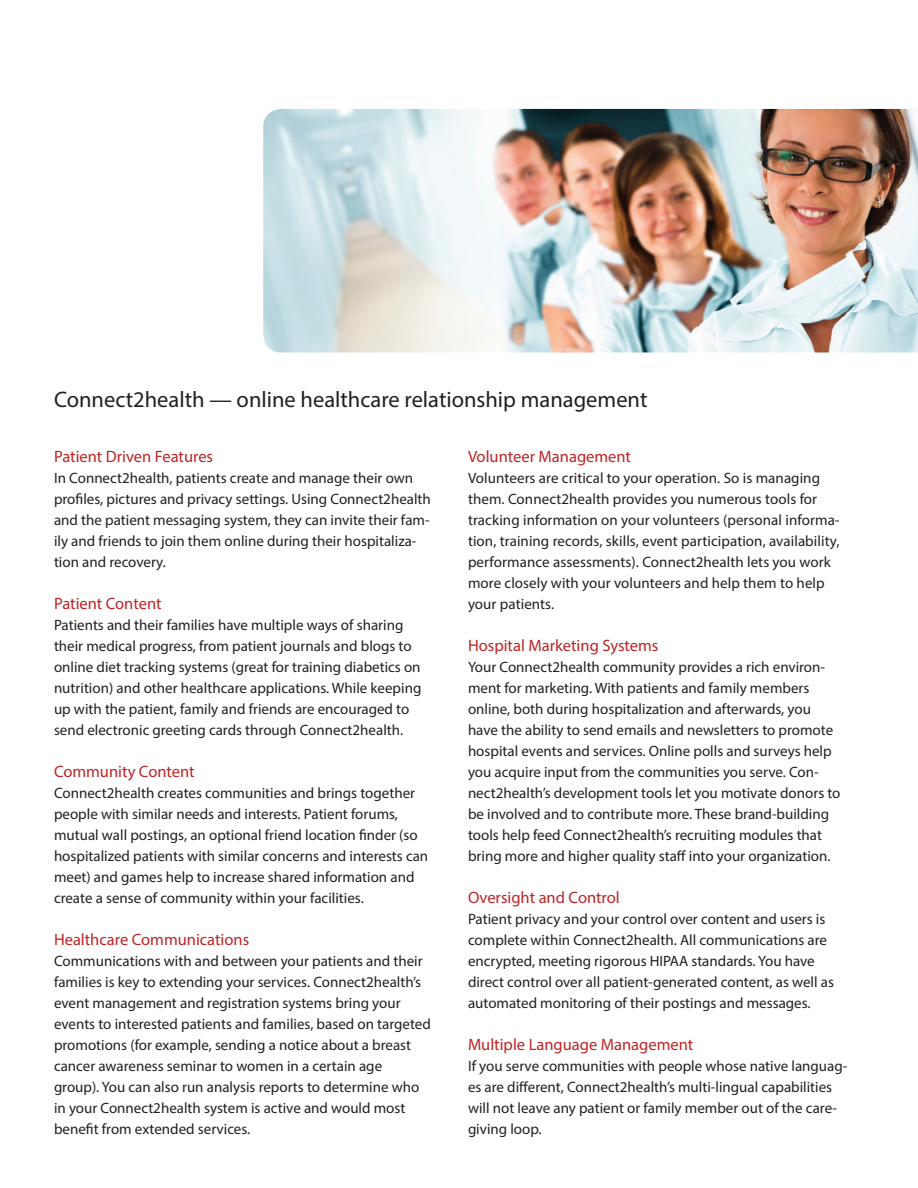
<style>
.page{position:relative;width:918px;height:1188px;background:#fff}
.page>*{position:absolute;margin:0;border:0;box-sizing:border-box;transform-origin:0 0}
.sub{font:22.5px "Myriad Pro";color:#231f20}
.sub_sub{font:16.5px "Myriad Pro";color:#be2425}
.body{font:15px/21px "Myriad Pro";color:#231f20}
</style>
<div class="page">
<img style="left:263px;top:109px;width:655px;height:243px">
<p class="sub" style="left:54px;top:386px;width:595px">Connect2health — online healthcare relationship management</p>
<p class="sub_sub" style="left:468px;top:446px;width:165px">Volunteer Management</p>
<p class="body" style="left:468px;top:467px;width:373px">Volunteers are critical to your operation. So is managing them. Connect2health provides you numerous tools for tracking information on your volunteers (personal informa&shy;tion, training records, skills, event participation, availability, performance assessments). Connect2health lets you work more closely with your volunteers and help them to help your patients.</p>
<p class="sub_sub" style="left:468px;top:635px;width:192px">Hospital Marketing Systems</p>
<p class="body" style="left:468px;top:656px;width:374px">Your Connect2health community provides a rich environ&shy;ment for marketing. With patients and family members online, both during hospitalization and afterwards, you have the ability to send emails and newsletters to promote hospital events and services. Online polls and surveys help you acquire input from the communities you serve. Con&shy;nect2health’s development tools let you motivate donors to be involved and to contribute more. These brand-building tools help feed Connect2health’s recruiting modules that bring more and higher quality staff into your organization.</p>
<p class="sub_sub" style="left:468px;top:887px;width:153px">Oversight and Control</p>
<p class="body" style="left:468px;top:908px;width:367px">Patient privacy and your control over content and users is complete within Connect2health. All communications are encrypted, meeting rigorous HIPAA standards. You have direct control over all patient-generated content, as well as automated monitoring of their postings and messages.</p>
<p class="sub_sub" style="left:468px;top:1034px;width:227px">Multiple Language Management</p>
<p class="body" style="left:468px;top:1055px;width:381px">If you serve communities with people whose native languag&shy;es are different, Connect2health’s multi-lingual capabilities will not leave any patient or family member out of the care&shy;giving loop.</p>
<p class="sub_sub" style="left:54px;top:446px;width:161px">Patient Driven Features</p>
<p class="body" style="left:54px;top:467px;width:378px">In Connect2health, patients create and manage their own profiles, pictures and privacy settings. Using Connect2health and the patient messaging system, they can invite their fam&shy;ily and friends to join them online during their hospitaliza&shy;tion and recovery.</p>
<p class="sub_sub" style="left:54px;top:593px;width:109px">Patient Content</p>
<p class="body" style="left:54px;top:614px;width:369px">Patients and their families have multiple ways of sharing their medical progress, from patient journals and blogs to online diet tracking systems (great for training diabetics on nutrition) and other healthcare applications. While keeping up with the patient, family and friends are encouraged to send electronic greeting cards through Connect2health.</p>
<p class="sub_sub" style="left:54px;top:761px;width:142px">Community Content</p>
<p class="body" style="left:54px;top:782px;width:376px">Connect2health creates communities and brings together people with similar needs and interests. Patient forums, mutual wall postings, an optional friend location finder (so hospitalized patients with similar concerns and interests can meet) and games help to increase shared information and create a sense of community within your facilities.</p>
<p class="sub_sub" style="left:54px;top:929px;width:197px">Healthcare Communications</p>
<p class="body" style="left:54px;top:950px;width:378px">Communications with and between your patients and their families is key to extending your services. Connect2health’s event management and registration systems bring your events to interested patients and families, based on targeted promotions (for example, sending a notice about a breast cancer awareness seminar to women in a certain age group). You can also run analysis reports to determine who in your Connect2health system is active and would most benefit from extended services.</p>
</div>
